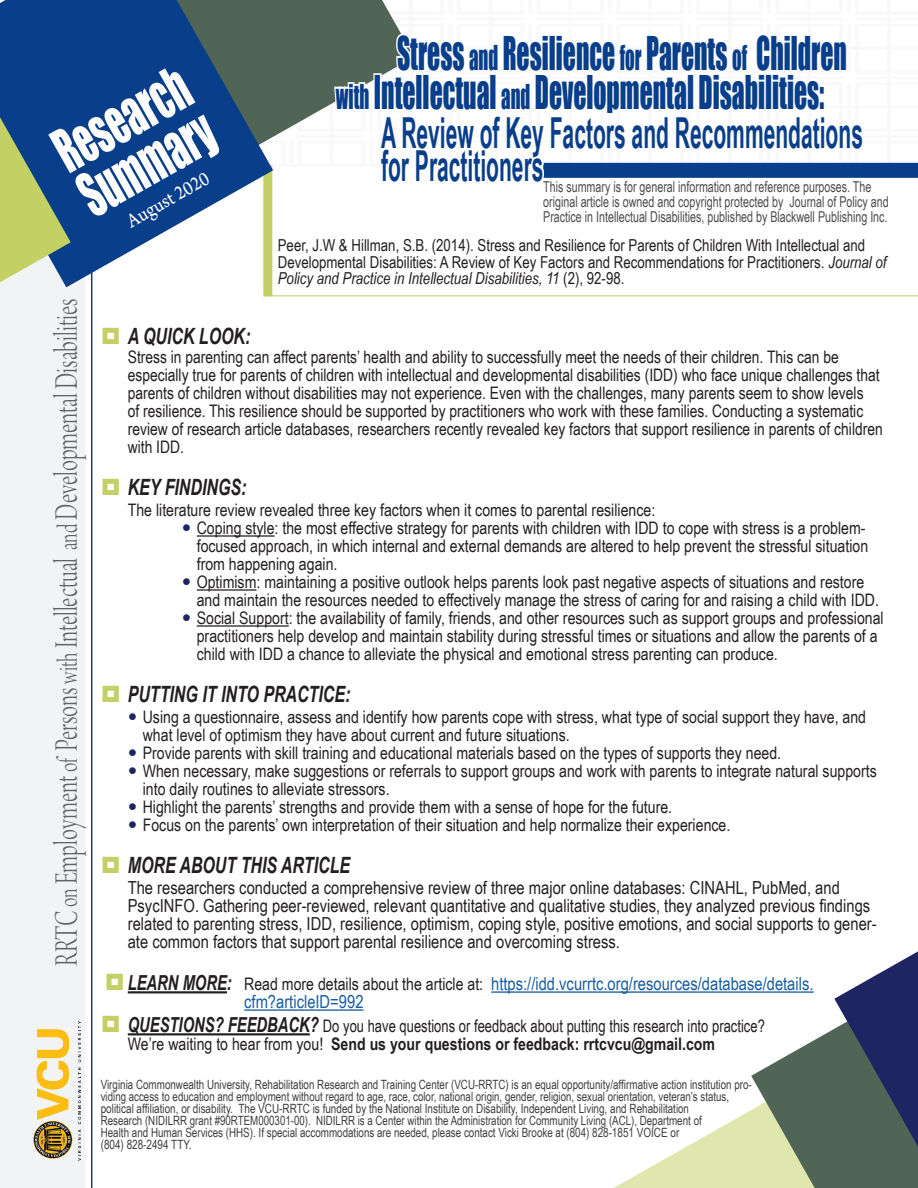
<style>
.page{position:relative;width:918px;height:1188px;background:#fff}
.page>*{position:absolute;margin:0;border:0;box-sizing:border-box;transform-origin:0 0}
.t1{font:56.25px "Impact";color:#fff;scale:.67 1}
.t2{font:42.75px "Impact";color:#093e8a;scale:.6 1}
.t3{font:700 42.75px/33px "Arial Narrow";color:#093e8a;scale:.6 1}
.t4{font:34.65px "Arno Pro Light Display";color:#636366;scale:.7 1}
.t5{font:italic 700 22.35px "Arial Narrow";color:#231f20;scale:.87 1}
.t6{font:21px "Arno Pro Sm Text";color:#fff;scale:.9 1}
.t7{font:18px/18px "Arial Narrow";color:#231f20}
.t8{font:18px/18px "Arial Narrow";color:#175d9e}
.t9{font:17.25px/18px "Arial Narrow";color:#231f20}
.t10{font:17.25px/18px "Arial Narrow";color:#231f20;scale:.92 1}
.t11{font:16.5px/16.5px "Arial Narrow";color:#231f20}
.t12{font:15px/15px "Arial Narrow";color:#4b4c4d;scale:.87 1}
.t13{font:12.75px "Arial Narrow";color:#3e3e3f;scale:.93 1}
.t14{font:12.75px "Arial Narrow";color:#3e3e3f;scale:.94 1}
.t15{font:12.75px "Arial Narrow";color:#3e3e3f;scale:.95 1}
.s1{color:#fff}
.s2{font-size:31.5px}
.s3{font-size:31.5px;color:#fff}
.s4{font-size:29.7px}
.s5{font-style:italic}
.s6{font-weight:700;font-style:italic;font-size:20.7px;color:#231f20}
.s7{font-size:17.25px;color:#231f20}
.s8{font-weight:700;font-style:italic;font-size:20.7px}
.s9{font-weight:700}
</style>
<div class="page">
<svg style="left:273px;top:0;width:141px;height:137px"></svg>
<div style="left:263px;top:165px;width:9px;height:131px;background:#c2d064"></div>
<div style="left:543px;top:163px;width:375px;height:15px;background:#093e8a"></div>
<hr style="left:91px;top:252px;width:1px;height:936px;background:#093e8a">
<div style="left:0;top:198px;width:85px;height:990px;background:#f2f3f4"></div>
<svg style="left:0;top:0;width:273px;height:287px;fill:#093e8a"></svg>
<img style="left:34px;top:1022px;width:46px;height:139px">
<svg style="left:0;top:117px;width:71px;height:165px;background:#75937e"></svg>
<hr style="left:197px;top:535px;width:78px;height:2px;background:#231f20">
<hr style="left:197px;top:589px;width:60px;height:2px;background:#231f20">
<hr style="left:197px;top:625px;width:92px;height:2px;background:#231f20">
<hr style="left:128px;top:991px;width:99px;height:2px;background:#231f20">
<hr style="left:491px;top:991px;width:323px;height:2px;background:#175d9e">
<hr style="left:244px;top:1009px;width:120px;height:2px;background:#175d9e">
<hr style="left:128px;top:1033px;width:182px;height:2px;background:#231f20">
<hr style="left:263px;top:295px;width:655px;height:1px;background:#c2d064">
<svg style="left:614px;top:1110px;width:137px;height:78px"></svg>
<svg style="left:751px;top:951px;width:167px;height:237px"></svg>
<p class="t2" style="left:397px;top:20px;width:751px"><span class="s1">St</span>ress <span class="s2">and</span> Resilience <span class="s2">for</span> Parents <span class="s2">of</span> Children</p>
<p class="t2" style="left:336px;top:59px;width:816px"><span class="s3">with</span> <span class="s1">I</span>ntellectual <span class="s2">and</span> Developmental Disabilities:</p>
<p class="t3" style="left:381px;top:114px;width:805px">A Review of Key Factors and Recommendations for Practitioner<span class="s1">s</span></p>
<p class="t1" style="left:36px;top:118px;width:221px;rotate:-30deg">Research</p>
<p class="t1" style="left:61px;top:162px;width:220px;rotate:-30deg">Summary</p>
<p class="t6" style="left:122px;top:211px;width:103px;rotate:-29deg">August 2020</p>
<p class="t12" style="left:543px;top:178px;width:399px">This summary is for general information and reference purposes. The original article is owned and copyright protected by Journal of Policy and<br>Practice in Intellectual Disabilities, published by Blackwell Publishing Inc.</p>
<p class="t4" style="left:48px;top:966px;width:955px;rotate:-90deg">RRTC <span class="s4">on</span> Employment <span class="s4">of</span> Persons <span class="s4">with</span> Intellectual <span class="s4">and</span> Developmental Disabilities</p>
<p class="t11" style="left:278px;top:237px;width:610px">Peer, J.W &amp; Hillman, S.B. (2014). Stress and Resilience for Parents of Children With Intellectual and<br>Developmental Disabilities: A Review of Key Factors and Recommendations for Practitioners. <span class="s5">Journal of<br>Policy and Practice in Intellectual Disabilities, 11</span> (2), 92-98.</p>
<p class="t5" style="left:128px;top:319px;width:143px">A QUICK LOOK:</p>
<p class="t9" style="left:128px;top:347px;width:757px">Stress in parenting can affect parents’ health and ability to successfully meet the needs of their children. This can be especially true for parents of children with intellectual and developmental disabilities (IDD) who face unique challenges that parents of children without disabilities may not experience. Even with the challenges, many parents seem to show levels<br>of resilience. This resilience should be supported by practitioners who work with these families. Conducting a systematic review of research article databases, researchers recently revealed key factors that support resilience in parents of children with IDD.</p>
<p class="t5" style="left:128px;top:470px;width:138px">KEY FINDINGS:</p>
<p class="t9" style="left:128px;top:500px;width:529px">The literature review revealed three key factors when it comes to parental resilience:</p>
<p class="t9" style="left:197px;top:518px;width:673px">Coping style: the most effective strategy for parents with children with IDD to cope with stress is a problem&shy;focused approach, in which internal and external demands are altered to help prevent the stressful situation from happening again.</p>
<p class="t9" style="left:197px;top:572px;width:684px">Optimism: maintaining a positive outlook helps parents look past negative aspects of situations and restore and maintain the resources needed to effectively manage the stress of caring for and raising a child with IDD.</p>
<p class="t9" style="left:197px;top:608px;width:688px">Social Support: the availability of family, friends, and other resources such as support groups and professional practitioners help develop and maintain stability during stressful times or situations and allow the parents of a child with IDD a chance to alleviate the physical and emotional stress parenting can produce.</p>
<p class="t5" style="left:128px;top:677px;width:257px">PUTTING IT INTO PRACTICE:</p>
<p class="t9" style="left:143px;top:707px;width:725px">Using a questionnaire, assess and identify how parents cope with stress, what type of social support they have, and what level of optimism they have about current and future situations.</p>
<p class="t9" style="left:143px;top:743px;width:640px">Provide parents with skill training and educational materials based on the types of supports they need.</p>
<p class="t9" style="left:143px;top:761px;width:736px">When necessary, make suggestions or referrals to support groups and work with parents to integrate natural supports into daily routines to alleviate stressors.</p>
<p class="t9" style="left:143px;top:797px;width:531px">Highlight the parents’ strengths and provide them with a sense of hope for the future.</p>
<p class="t9" style="left:143px;top:815px;width:589px">Focus on the parents’ own interpretation of their situation and help normalize their experience.</p>
<p class="t5" style="left:128px;top:848px;width:257px">MORE ABOUT THIS ARTICLE</p>
<p class="t7" style="left:128px;top:878px;width:751px">The researchers conducted a comprehensive review of three major online databases: CINAHL, PubMed, and PsycINFO. Gathering peer-reviewed, relevant quantitative and qualitative studies, they analyzed previous findings related to parenting stress, IDD, resilience, optimism, coping style, positive emotions, and social supports to gener&shy;ate common factors that support parental resilience and overcoming stress.</p>
<p class="t8" style="left:244px;top:974px;width:571px;text-indent:-116px"><span class="s6">LEARN MORE:</span> <span class="s7">Read more details about the article at:</span> https://idd.vcurrtc.org/resources/database/details. cfm?articleID=992</p>
<p class="t10" style="left:128px;top:1016px;width:694px"><span class="s8">QUESTIONS? FEEDBACK?</span> Do you have questions or feedback about putting this research into practice?<br>We’re waiting to hear from you! <span class="s9">Send us your questions or feedback: rrtcvcu@gmail.com</span></p>
<p class="t14" style="left:101px;top:1075px;width:694px">Virginia Commonwealth University, Rehabilitation Research and Training Center (VCU-RRTC) is an equal opportunity/affirmative action institution pro-</p>
<p class="t13" style="left:101px;top:1087px;width:677px">viding access to education and employment without regard to age, race, color, national origin, gender, religion, sexual orientation, veteran’s status,</p>
<p class="t15" style="left:101px;top:1099px;width:621px">political affiliation, or disability. The VCU-RRTC is funded by the National Institute on Disability, Independent Living, and Rehabilitation</p>
<p class="t13" style="left:101px;top:1111px;width:648px">Research (NIDILRR grant #90RTEM000301-00). NIDILRR is a Center within the Administration for Community Living (ACL), Department of</p>
<p class="t14" style="left:101px;top:1123px;width:617px">Health and Human Services (HHS). If special accommodations are needed, please contact Vicki Brooke at (804) 828-1851 VOICE or</p>
<p class="t15" style="left:101px;top:1135px;width:97px">(804) 828-2494 TTY.</p>
</div>
